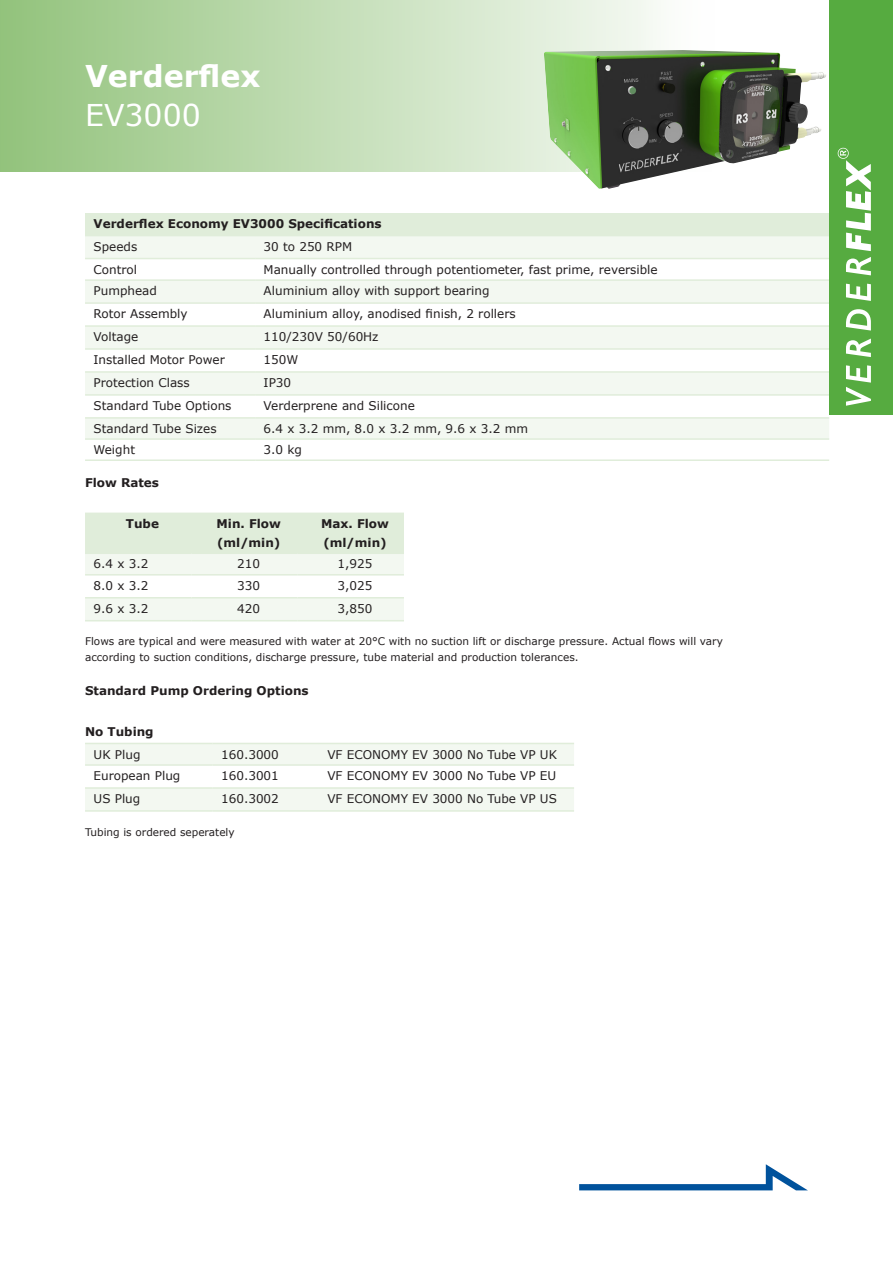
<style>
.page{position:relative;width:893px;height:1263px;background:#fff}
.page>*{position:absolute;margin:0;border:0;box-sizing:border-box;transform-origin:0 0}
._01_HeadingBold{font:700 30px "Verdana";color:#fff}
._01_HeadingRegular{font:30px "Verdana";color:#fff}
.TabelBody{font:12px "Verdana";color:#231f20}
.TabelKop{font:700 12px "Verdana";color:#231f20}
.TabelBody-2{font:700 12px/19.5px "Verdana";color:#231f20}
.TabelKop-2{font:10.5px "Verdana";color:#231f20}
</style>
<div class="page">
<div style="left:0;top:0;width:723px;height:171px;background:linear-gradient(to right,#92c27b,#fff)"></div>
<div style="left:85px;top:213px;width:744px;height:23px;background:#e0edda"></div>
<div style="left:85px;top:236px;width:744px;height:22px;background:#f3f8f1"></div>
<svg style="left:85px;top:259px;width:744px;height:179px;fill:#f5f9f3"></svg>
<hr style="left:85px;top:258px;width:170px;height:1px;background:#e0edda">
<hr style="left:255px;top:258px;width:574px;height:1px;background:#e0edda">
<hr style="left:85px;top:279px;width:170px;height:2px;background:#e0edda">
<hr style="left:255px;top:279px;width:574px;height:2px;background:#e0edda">
<hr style="left:85px;top:302px;width:170px;height:2px;background:#e0edda">
<hr style="left:255px;top:302px;width:574px;height:2px;background:#e0edda">
<hr style="left:85px;top:325px;width:170px;height:2px;background:#e0edda">
<hr style="left:255px;top:325px;width:574px;height:2px;background:#e0edda">
<hr style="left:85px;top:348px;width:170px;height:2px;background:#e0edda">
<hr style="left:255px;top:348px;width:574px;height:2px;background:#e0edda">
<hr style="left:255px;top:371px;width:574px;height:2px;background:#e0edda">
<hr style="left:255px;top:394px;width:574px;height:2px;background:#e0edda">
<hr style="left:85px;top:371px;width:170px;height:2px;background:#e0edda">
<hr style="left:85px;top:394px;width:170px;height:2px;background:#e0edda">
<hr style="left:85px;top:417px;width:170px;height:2px;background:#e0edda">
<hr style="left:255px;top:417px;width:574px;height:2px;background:#e0edda">
<hr style="left:85px;top:438px;width:170px;height:2px;background:#e0edda">
<hr style="left:255px;top:438px;width:574px;height:2px;background:#e0edda">
<hr style="left:85px;top:459px;width:170px;height:2px;background:#e0edda">
<hr style="left:255px;top:459px;width:574px;height:2px;background:#e0edda">
<svg style="left:85px;top:513px;width:319px;height:107px"></svg>
<hr style="left:85px;top:552px;width:106px;height:2px;background:#e0edda">
<hr style="left:191px;top:552px;width:107px;height:2px;background:#e0edda">
<hr style="left:298px;top:552px;width:106px;height:2px;background:#e0edda">
<hr style="left:85px;top:597px;width:106px;height:1px;background:#e0edda">
<hr style="left:191px;top:597px;width:107px;height:1px;background:#e0edda">
<hr style="left:298px;top:597px;width:106px;height:1px;background:#e0edda">
<hr style="left:85px;top:620px;width:106px;height:1px;background:#e0edda">
<hr style="left:191px;top:620px;width:107px;height:1px;background:#e0edda">
<hr style="left:298px;top:620px;width:106px;height:1px;background:#e0edda">
<hr style="left:85px;top:574px;width:106px;height:1px;background:#e0edda">
<hr style="left:191px;top:574px;width:107px;height:1px;background:#e0edda">
<hr style="left:298px;top:574px;width:106px;height:1px;background:#e0edda">
<svg style="left:85px;top:742px;width:489px;height:68px"></svg>
<hr style="left:85px;top:743px;width:128px;height:1px;background:#e0edda">
<hr style="left:213px;top:743px;width:106px;height:1px;background:#e0edda">
<hr style="left:319px;top:743px;width:255px;height:1px;background:#e0edda">
<hr style="left:85px;top:810px;width:128px;height:2px;background:#e0edda">
<hr style="left:213px;top:810px;width:106px;height:2px;background:#e0edda">
<hr style="left:319px;top:810px;width:255px;height:2px;background:#e0edda">
<hr style="left:85px;top:764px;width:128px;height:2px;background:#e0edda">
<hr style="left:213px;top:764px;width:106px;height:2px;background:#e0edda">
<hr style="left:319px;top:764px;width:255px;height:2px;background:#e0edda">
<hr style="left:85px;top:787px;width:128px;height:2px;background:#e0edda">
<hr style="left:213px;top:787px;width:106px;height:2px;background:#e0edda">
<hr style="left:319px;top:787px;width:255px;height:2px;background:#e0edda">
<img style="left:544px;top:50px;width:282px;height:139px">
<div style="left:829px;top:0;width:64px;height:415px;background:#56ab40"></div>
<svg style="left:846px;top:365px;width:25px;height:41px"></svg>
<svg style="left:846px;top:339px;width:25px;height:18px"></svg>
<svg style="left:846px;top:309px;width:25px;height:22px"></svg>
<svg style="left:846px;top:284px;width:25px;height:17px"></svg>
<svg style="left:846px;top:257px;width:25px;height:18px"></svg>
<svg style="left:838px;top:148px;width:33px;height:103px"></svg>
<svg style="left:579px;top:1164px;width:228px;height:26px"></svg>
<p class="_01_HeadingBold" style="left:85px;top:55px;width:177px">Verderflex</p>
<p class="_01_HeadingRegular" style="left:85px;top:94px;width:117px">EV3000</p>
<p class="TabelKop" style="left:94px;top:215px;width:290px">Verderflex Economy EV3000 Specifications</p>
<p class="TabelBody" style="left:94px;top:238px;width:45px">Speeds</p>
<p class="TabelBody" style="left:264px;top:238px;width:90px">30 to 250 RPM</p>
<p class="TabelBody" style="left:94px;top:261px;width:45px">Control</p>
<p class="TabelBody" style="left:264px;top:261px;width:396px">Manually controlled through potentiometer, fast prime, reversible</p>
<p class="TabelBody" style="left:94px;top:283px;width:65px">Pumphead</p>
<p class="TabelBody" style="left:264px;top:283px;width:227px">Aluminium alloy with support bearing</p>
<p class="TabelBody" style="left:94px;top:306px;width:96px">Rotor Assembly</p>
<p class="TabelBody" style="left:264px;top:306px;width:254px">Aluminium alloy, anodised finish, 2 rollers</p>
<p class="TabelBody" style="left:94px;top:329px;width:46px">Voltage</p>
<p class="TabelBody" style="left:264px;top:329px;width:116px">110/230V 50/60Hz</p>
<p class="TabelBody" style="left:94px;top:351px;width:133px">Installed Motor Power</p>
<p class="TabelBody" style="left:264px;top:351px;width:36px">150W</p>
<p class="TabelBody" style="left:94px;top:374px;width:98px">Protection Class</p>
<p class="TabelBody" style="left:264px;top:374px;width:29px">IP30</p>
<p class="TabelBody" style="left:94px;top:397px;width:139px">Standard Tube Options</p>
<p class="TabelBody" style="left:264px;top:397px;width:153px">Verderprene and Silicone</p>
<p class="TabelBody" style="left:94px;top:420px;width:125px">Standard Tube Sizes</p>
<p class="TabelBody" style="left:264px;top:420px;width:266px">6.4 x 3.2 mm, 8.0 x 3.2 mm, 9.6 x 3.2 mm</p>
<p class="TabelBody" style="left:94px;top:442px;width:43px">Weight</p>
<p class="TabelBody" style="left:264px;top:442px;width:40px">3.0 kg</p>
<p class="TabelKop" style="left:85px;top:474px;width:75px">Flow Rates</p>
<p class="TabelBody-2" style="left:126px;top:513px;width:35px">Tube</p>
<p class="TabelBody-2" style="left:217px;top:513px;width:66px">Min. Flow (ml/min)</p>
<p class="TabelBody-2" style="left:321px;top:513px;width:69px">Max. Flow</p>
<p class="TabelBody-2" style="left:323px;top:533px;width:65px">(ml/min)</p>
<p class="TabelBody" style="left:94px;top:556px;width:56px">6.4 x 3.2</p>
<p class="TabelBody" style="left:237px;top:556px;width:24px">210</p>
<p class="TabelBody" style="left:338px;top:556px;width:36px">1,925</p>
<p class="TabelBody" style="left:94px;top:577px;width:56px">8.0 x 3.2</p>
<p class="TabelBody" style="left:237px;top:577px;width:24px">330</p>
<p class="TabelBody" style="left:338px;top:577px;width:36px">3,025</p>
<p class="TabelBody" style="left:94px;top:600px;width:56px">9.6 x 3.2</p>
<p class="TabelBody" style="left:237px;top:600px;width:24px">420</p>
<p class="TabelBody" style="left:338px;top:600px;width:36px">3,850</p>
<p class="TabelKop-2" style="left:85px;top:634px;width:639px">Flows are typical and were measured with water at 20°C with no suction lift or discharge pressure. Actual flows will vary</p>
<p class="TabelKop-2" style="left:85px;top:649px;width:495px">according to suction conditions, discharge pressure, tube material and production tolerances.</p>
<p class="TabelKop" style="left:85px;top:682px;width:225px">Standard Pump Ordering Options</p>
<p class="TabelBody-2" style="left:85px;top:721px;width:70px">No Tubing</p>
<p class="TabelBody" style="left:94px;top:746px;width:48px">UK Plug</p>
<p class="TabelBody" style="left:221px;top:746px;width:59px">160.3000</p>
<p class="TabelBody" style="left:327px;top:746px;width:231px">VF ECONOMY EV 3000 No Tube VP UK</p>
<p class="TabelBody" style="left:94px;top:767px;width:88px">European Plug</p>
<p class="TabelBody" style="left:221px;top:767px;width:59px">160.3001</p>
<p class="TabelBody" style="left:327px;top:767px;width:230px">VF ECONOMY EV 3000 No Tube VP EU</p>
<p class="TabelBody" style="left:94px;top:790px;width:48px">US Plug</p>
<p class="TabelBody" style="left:221px;top:790px;width:59px">160.3002</p>
<p class="TabelBody" style="left:327px;top:790px;width:231px">VF ECONOMY EV 3000 No Tube VP US</p>
<p class="TabelKop-2" style="left:85px;top:825px;width:151px">Tubing is ordered seperately</p>
</div>
